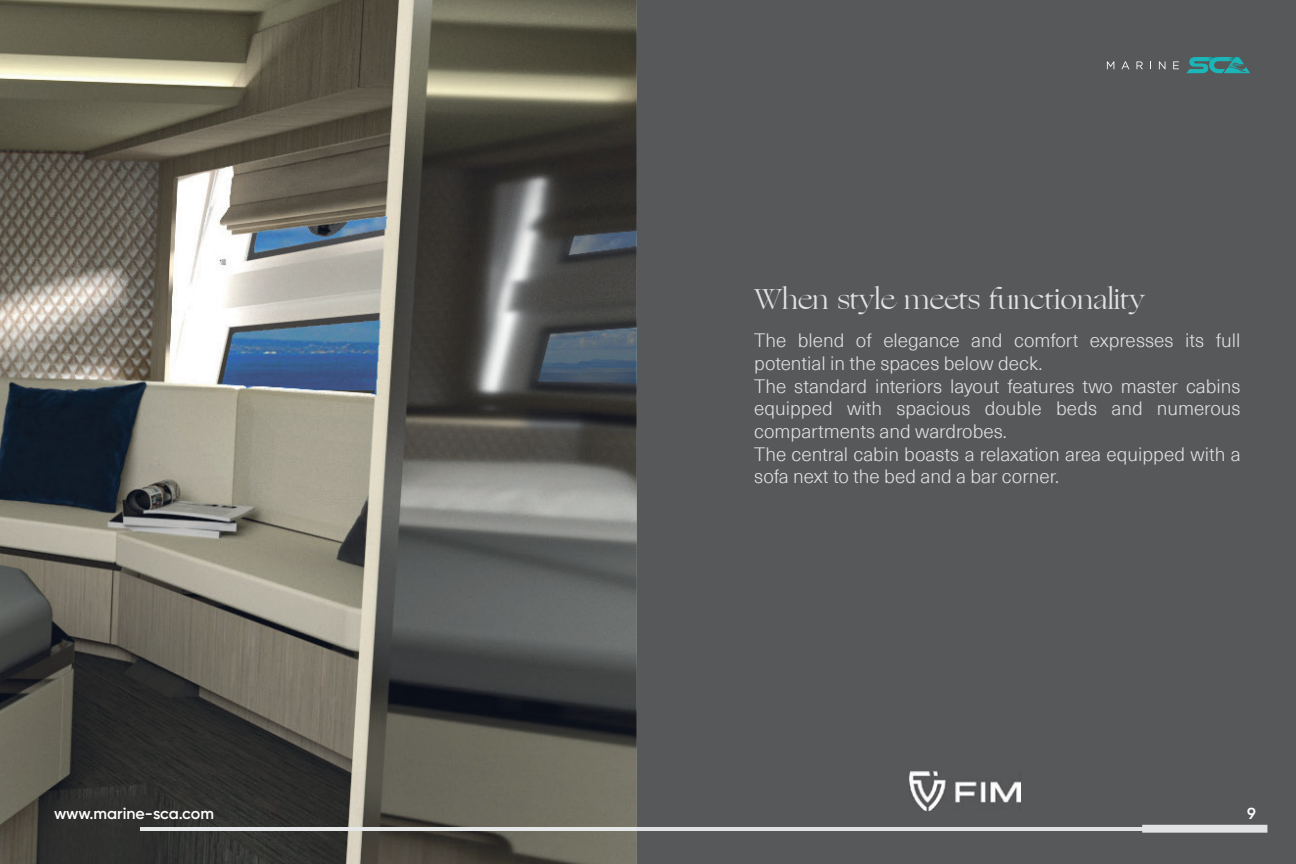
<style>
.page{position:relative;width:1296px;height:864px;background:#fff}
.page>*{position:absolute;margin:0;border:0;box-sizing:border-box;transform-origin:0 0}
.t1{font:28.4px "Ogg Roman";color:#e1e2e4}
.t2{font:300 19px/22.8px "Neue Haas Unica W06";color:#e1e2e4}
.t3{font:600 16px "Gilroy";color:#fff}
</style>
<div class="page">
<img style="left:0;top:0;width:637px;height:864px">
<div style="left:637px;top:0;width:659px;height:864px;background:#57585a"></div>
<img style="left:910px;top:772px;width:110px;height:39px">
<hr style="left:140px;top:827px;width:1016px;height:3px;background:#e1e2e4">
<div style="left:1142px;top:825px;width:125px;height:8px;background:#e1e2e4"></div>
<hr style="left:140px;top:827px;width:496px;height:3px;background:#e6e7e9">
<svg style="left:1107px;top:61px;width:7px;height:8px"></svg>
<svg style="left:1121px;top:61px;width:8px;height:8px"></svg>
<svg style="left:1136px;top:61px;width:7px;height:8px"></svg>
<svg style="left:1159px;top:61px;width:6px;height:8px"></svg>
<svg style="left:1173px;top:61px;width:6px;height:8px"></svg>
<svg style="left:1186px;top:57px;width:64px;height:16px"></svg>
<h1 class="t1" style="left:754px;top:283px;width:392px">When style meets functionality</h1>
<p class="t2" style="left:754px;top:328px;width:488px">The blend of elegance and comfort expresses its full potential in the spaces below deck.<br>The standard interiors layout features two master cabins equipped with spacious double beds and numerous compartments and wardrobes.<br>The central cabin boasts a relaxation area equipped with a sofa next to the bed and a bar corner.</p>
<p class="t3" style="left:54px;top:803px;width:161px">www.marine-sca.com</p>
<p class="t3" style="left:1247px;top:803px;width:10px">9</p>
</div>
